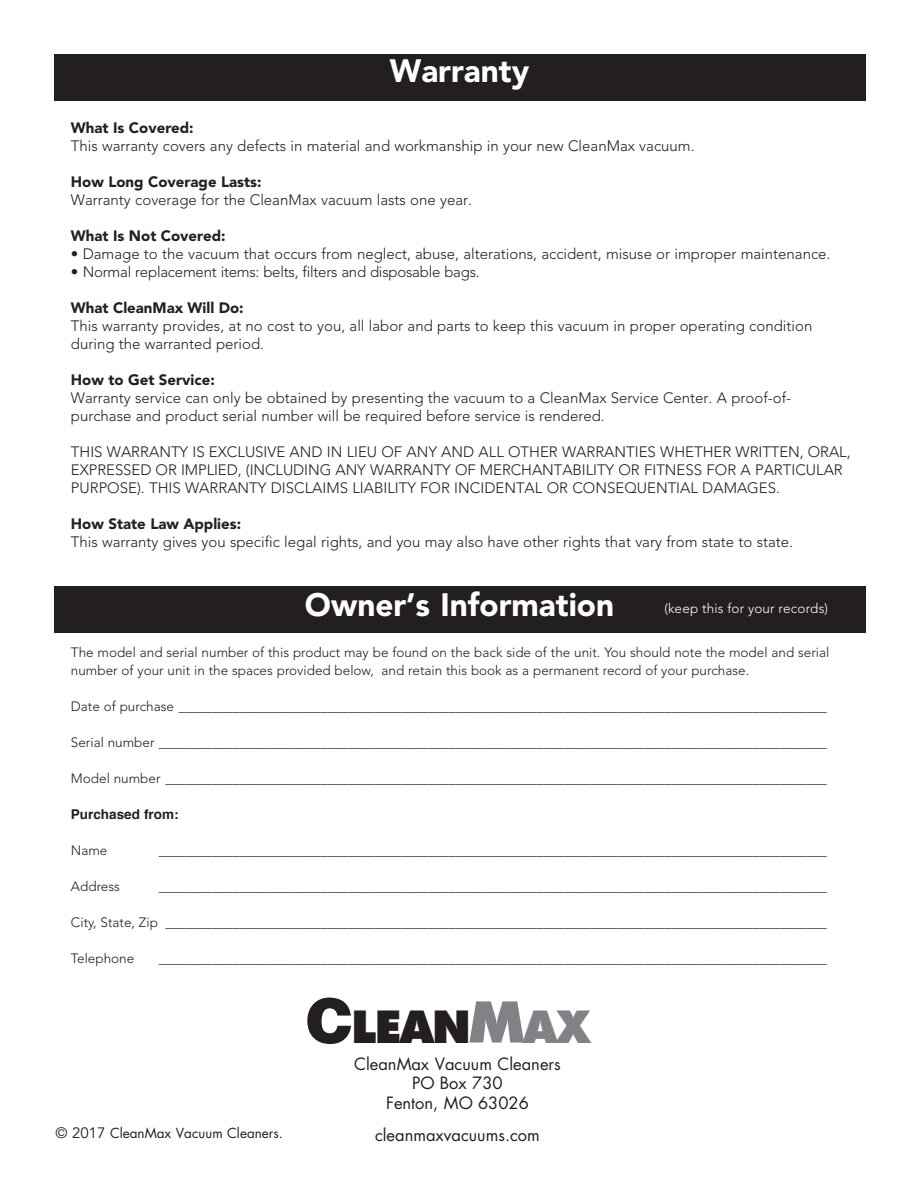
<style>
.page{position:relative;width:918px;height:1188px;background:#fff}
.page>*{position:absolute;margin:0;border:0;box-sizing:border-box;transform-origin:0 0}
.t1{font:800 45.15px "Tempest";color:#231f20}
.t2{font:900 32.1px "Avenir";color:#fff}
.t3{font:16.5px "Futura";color:#231f20}
.t4{font:300 15px/18px "Avenir";color:#231f20}
.t5{font:900 15px "Avenir";color:#231f20}
.t6{font:300 13.5px/18px "Avenir";color:#231f20}
.t7{font:13.5px "Futura";color:#231f20}
.t8{font:300 13.5px "Avenir";letter-spacing:.01em;color:#fff}
.t9{font:700 13.5px "Helvetica";color:#231f20}
.s1{font-family:"Avenir";font-size:15px}
.s2{font-family:"Helvetica";font-weight:900;font-size:61.35px}
.s3{font-size:57.15px;color:#808285}
.s4{color:#808285}
</style>
<div class="page">
<div style="left:54px;top:54px;width:811px;height:47px;background:#231f20"></div>
<div style="left:54px;top:586px;width:811px;height:46px;background:#231f20"></div>
<p class="t2" style="left:390px;top:51px;width:141px">Warranty</p>
<p class="t5" style="left:71px;top:119px;width:124px">What Is Covered:</p>
<p class="t4" style="left:71px;top:137px;width:625px">This warranty covers any defects in material and workmanship in your new CleanMax vacuum.</p>
<p class="t5" style="left:71px;top:173px;width:192px">How Long Coverage Lasts:</p>
<p class="t4" style="left:71px;top:191px;width:403px">Warranty coverage for the CleanMax vacuum lasts one year.</p>
<p class="t5" style="left:71px;top:227px;width:156px">What Is Not Covered:</p>
<p class="t4" style="left:71px;top:245px;width:761px">• Damage to the vacuum that occurs from neglect, abuse, alterations, accident, misuse or improper maintenance.</p>
<p class="t4" style="left:71px;top:263px;width:410px">• Normal replacement items: belts, filters and disposable bags.</p>
<p class="t5" style="left:71px;top:299px;width:174px">What CleanMax Will Do:</p>
<p class="t4" style="left:71px;top:317px;width:743px">This warranty provides, at no cost to you, all labor and parts to keep this vacuum in proper operating condition during the warranted period.</p>
<p class="t5" style="left:71px;top:371px;width:145px">How to Get Service:</p>
<p class="t4" style="left:71px;top:389px;width:722px">Warranty service can only be obtained by presenting the vacuum to a CleanMax Service Center. A proof-of&shy;purchase and product serial number will be required before service is rendered.</p>
<p class="t4" style="left:71px;top:443px;width:781px">THIS WARRANTY IS EXCLUSIVE AND IN LIEU OF ANY AND ALL OTHER WARRANTIES WHETHER WRITTEN, ORAL,<br>EXPRESSED OR IMPLIED, (INCLUDING ANY WARRANTY OF MERCHANTABILITY OR FITNESS FOR A PARTICULAR<br>PURPOSE). THIS WARRANTY DISCLAIMS LIABILITY FOR INCIDENTAL OR CONSEQUENTIAL DAMAGES.</p>
<p class="t5" style="left:71px;top:515px;width:172px">How State Law Applies:</p>
<p class="t4" style="left:71px;top:533px;width:724px">This warranty gives you specific legal rights, and you may also have other rights that vary from state to state.</p>
<p class="t2" style="left:305px;top:586px;width:311px">Owner’s Information</p>
<p class="t8" style="left:664px;top:600px;width:165px">(keep this for your records)</p>
<p class="t6" style="left:71px;top:643px;width:760px">The model and serial number of this product may be found on the back side of the unit. You should note the model and serial number of your unit in the spaces provided below, and retain this book as a permanent record of your purchase.</p>
<p class="t6" style="left:71px;top:697px;width:758px">Date of purchase ________________________________________________________________________________________________</p>
<p class="t6" style="left:71px;top:733px;width:757px">Serial number ___________________________________________________________________________________________________</p>
<p class="t6" style="left:71px;top:769px;width:757px">Model number __________________________________________________________________________________________________</p>
<p class="t9" style="left:71px;top:805px;width:109px">Purchased from:</p>
<p class="t6" style="left:71px;top:841px;width:38px">Name</p>
<p class="t6" style="left:159px;top:841px;width:670px">___________________________________________________________________________________________________</p>
<p class="t6" style="left:71px;top:877px;width:51px">Address</p>
<p class="t6" style="left:159px;top:877px;width:670px">___________________________________________________________________________________________________</p>
<p class="t6" style="left:71px;top:913px;width:758px">City, State, Zip __________________________________________________________________________________________________</p>
<p class="t6" style="left:71px;top:949px;width:65px">Telephone</p>
<p class="t6" style="left:159px;top:949px;width:670px">___________________________________________________________________________________________________</p>
<p class="t7" style="left:56px;top:1124px;width:229px"><span class="s1">© 2017</span> CleanMax Vacuum Cleaners.</p>
<p class="t1" style="left:306px;top:1003px;width:287px"><span class="s2">C</span>LEAN<span class="s3">M</span><span class="s4">AX</span></p>
<p class="t3" style="left:354px;top:1053px;width:208px">CleanMax Vacuum Cleaners</p>
<p class="t3" style="left:412px;top:1073px;width:92px">PO Box 730</p>
<p class="t3" style="left:386px;top:1093px;width:144px">Fenton, MO 63026</p>
<p class="t3" style="left:375px;top:1124px;width:166px">cleanmaxvacuums.com</p>
</div>
